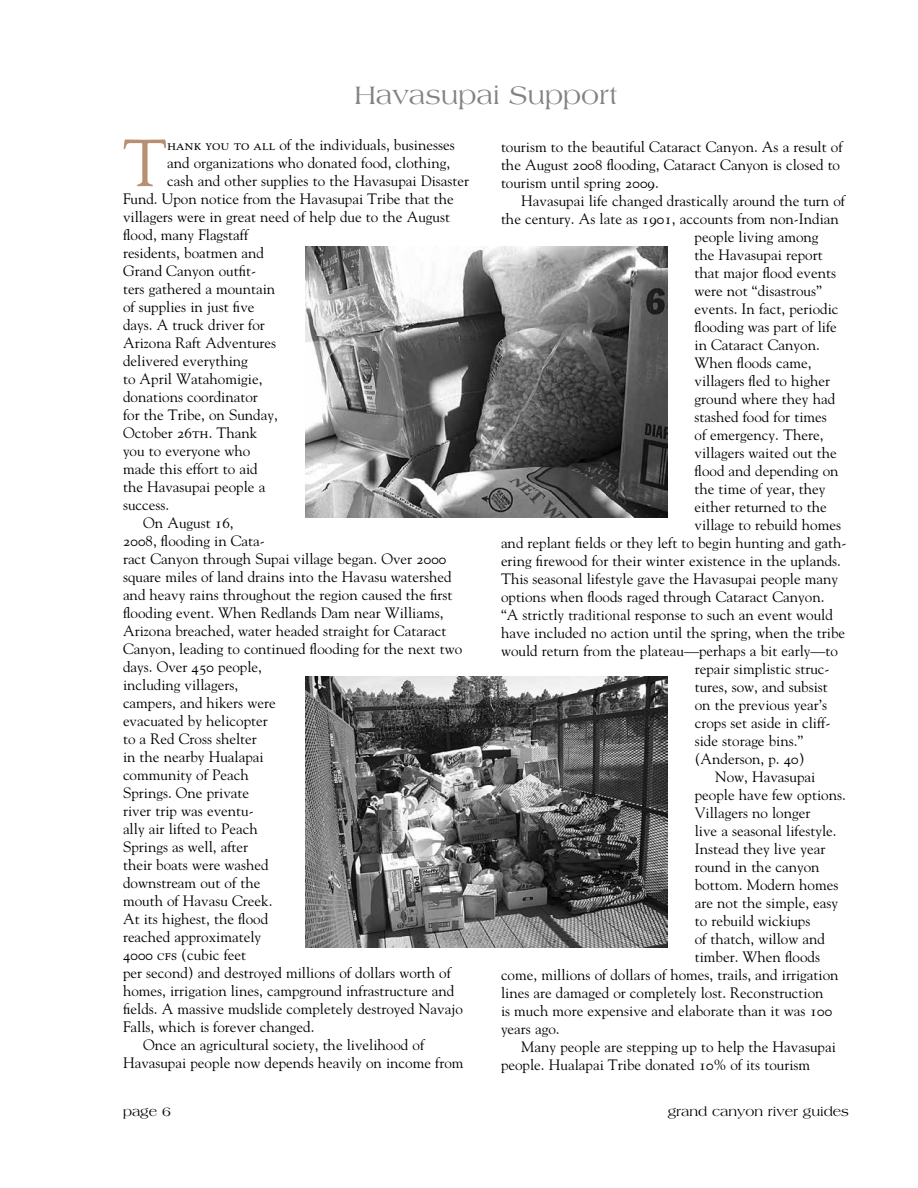
<style>
.page{position:relative;width:918px;height:1188px;background:#fff}
.page>*{position:absolute;margin:0;border:0;box-sizing:border-box;transform-origin:0 0}
.t1{font:66.15px "Goudy";color:#b98f72}
.t2{font:27px "Americana";color:#808285}
.t3{font:15px/18px "Goudy";color:#000}
.t4{font:13.5px "Americana";color:#000}
.s1{font-family:"Goudy SC"}
.s2{font-family:"Goudy Old Style T"}
</style>
<div class="page">
<img style="left:305px;top:246px;width:363px;height:271px">
<img style="left:306px;top:677px;width:362px;height:270px">
<h2 class="t2" style="left:354px;top:80px;width:265px">Havasupai Support</h2>
<h1 class="t1" style="left:123px;top:122px;width:46px">T</h1>
<p class="t3" style="left:167px;top:135px;width:289px"><span class="s1">hank you to all</span> of the individuals, businesses</p>
<p class="t3" style="left:167px;top:153px;width:285px">and organizations who donated food, clothing,</p>
<p class="t3" style="left:167px;top:171px;width:304px">cash and other supplies to the Havasupai Disaster</p>
<p class="t3" style="left:123px;top:189px;width:332px">Fund. Upon notice from the Havasupai Tribe that the</p>
<p class="t3" style="left:123px;top:207px;width:329px">villagers were in great need of help due to the August</p>
<p class="t3" style="left:123px;top:225px;width:127px">flood, many Flagstaff</p>
<p class="t3" style="left:123px;top:243px;width:143px">residents, boatmen and</p>
<p class="t3" style="left:123px;top:261px;width:135px">Grand Canyon outfit-</p>
<p class="t3" style="left:123px;top:279px;width:154px">ters gathered a mountain</p>
<p class="t3" style="left:123px;top:297px;width:133px">of supplies in just five</p>
<p class="t3" style="left:123px;top:315px;width:143px">days. A truck driver for</p>
<p class="t3" style="left:123px;top:333px;width:155px">Arizona Raft Adventures</p>
<p class="t3" style="left:123px;top:351px;width:126px">delivered everything</p>
<p class="t3" style="left:123px;top:369px;width:141px">to April Watahomigie,</p>
<p class="t3" style="left:123px;top:387px;width:136px">donations coordinator</p>
<p class="t3" style="left:123px;top:405px;width:156px">for the Tribe, on Sunday,</p>
<p class="t3" style="left:123px;top:423px;width:136px">October <span class="s1">26th</span>. Thank</p>
<p class="t3" style="left:123px;top:441px;width:129px">you to everyone who</p>
<p class="t3" style="left:123px;top:459px;width:136px">made this effort to aid</p>
<p class="t3" style="left:123px;top:477px;width:144px">the Havasupai people a</p>
<p class="t3" style="left:123px;top:495px;width:48px">success.</p>
<p class="t3" style="left:143px;top:513px;width:92px">On August <span class="s1">16</span>,</p>
<p class="t3" style="left:123px;top:531px;width:143px"><span class="s1">2008</span>, flooding in Cata-</p>
<p class="t3" style="left:123px;top:549px;width:325px">ract Canyon through Supai village began. Over <span class="s1">2000</span></p>
<p class="t3" style="left:123px;top:567px;width:330px">square miles of land drains into the Havasu watershed</p>
<p class="t3" style="left:123px;top:585px;width:331px">and heavy rains throughout the region caused the first</p>
<p class="t3" style="left:123px;top:603px;width:322px">flooding event. When Redlands Dam near Williams,</p>
<p class="t3" style="left:123px;top:621px;width:325px">Arizona breached, water headed straight for Cataract</p>
<p class="t3" style="left:123px;top:639px;width:341px">Canyon, leading to continued flooding for the next two</p>
<p class="t3" style="left:123px;top:657px;width:141px">days. Over <span class="s1">450</span> people,</p>
<p class="t3" style="left:123px;top:675px;width:117px">including villagers,</p>
<p class="t3" style="left:123px;top:693px;width:154px">campers, and hikers were</p>
<p class="t3" style="left:123px;top:711px;width:146px">evacuated by helicopter</p>
<p class="t3" style="left:123px;top:729px;width:135px">to a Red Cross shelter</p>
<p class="t3" style="left:123px;top:747px;width:142px">in the nearby Hualapai</p>
<p class="t3" style="left:123px;top:765px;width:127px">community of Peach</p>
<p class="t3" style="left:123px;top:783px;width:128px">Springs. One private</p>
<p class="t3" style="left:123px;top:801px;width:132px">river trip was eventu-</p>
<p class="t3" style="left:123px;top:819px;width:136px">ally air lifted to Peach</p>
<p class="t3" style="left:123px;top:837px;width:127px">Springs as well, after</p>
<p class="t3" style="left:123px;top:855px;width:147px">their boats were washed</p>
<p class="t3" style="left:123px;top:873px;width:139px">downstream out of the</p>
<p class="t3" style="left:123px;top:891px;width:151px">mouth of Havasu Creek.</p>
<p class="t3" style="left:123px;top:909px;width:147px">At its highest, the flood</p>
<p class="t3" style="left:123px;top:927px;width:140px">reached approximately</p>
<p class="t3" style="left:123px;top:945px;width:125px"><span class="s1">4000 cfs</span> (cubic feet</p>
<p class="t3" style="left:123px;top:963px;width:329px">per second) and destroyed millions of dollars worth of</p>
<p class="t3" style="left:123px;top:981px;width:333px">homes, irrigation lines, campground infrastructure and</p>
<p class="t3" style="left:123px;top:999px;width:342px">fields. A massive mudslide completely destroyed Navajo</p>
<p class="t3" style="left:123px;top:1017px;width:193px">Falls, which is forever changed.</p>
<p class="t3" style="left:143px;top:1035px;width:282px">Once an agricultural society, the livelihood of</p>
<p class="t3" style="left:123px;top:1053px;width:342px">Havasupai people now depends heavily on income from</p>
<p class="t3" style="left:501px;top:137px;width:343px">tourism to the beautiful Cataract Canyon. As a result of the August <span class="s1">2008</span> flooding, Cataract Canyon is closed to tourism until spring <span class="s1">2009</span>.</p>
<p class="t3" style="left:521px;top:191px;width:325px">Havasupai life changed drastically around the turn of</p>
<p class="t3" style="left:501px;top:209px;width:339px">the century. As late as <span class="s1">1901</span>, accounts from non-Indian</p>
<p class="t3" style="left:695px;top:227px;width:126px">people living among</p>
<p class="t3" style="left:695px;top:245px;width:130px">the Havasupai report</p>
<p class="t3" style="left:695px;top:263px;width:143px">that major flood events</p>
<p class="t3" style="left:695px;top:281px;width:129px">were not “disastrous”</p>
<p class="t3" style="left:695px;top:299px;width:145px">events. In fact, periodic</p>
<p class="t3" style="left:695px;top:317px;width:144px">flooding was part of life</p>
<p class="t3" style="left:695px;top:335px;width:127px">in Cataract Canyon.</p>
<p class="t3" style="left:695px;top:353px;width:118px">When floods came,</p>
<p class="t3" style="left:695px;top:371px;width:137px">villagers fled to higher</p>
<p class="t3" style="left:695px;top:389px;width:142px">ground where they had</p>
<p class="t3" style="left:695px;top:407px;width:134px">stashed food for times</p>
<p class="t3" style="left:695px;top:425px;width:131px">of emergency. There,</p>
<p class="t3" style="left:695px;top:443px;width:144px">villagers waited out the</p>
<p class="t3" style="left:695px;top:461px;width:146px">flood and depending on</p>
<p class="t3" style="left:695px;top:479px;width:133px">the time of year, they</p>
<p class="t3" style="left:695px;top:497px;width:134px">either returned to the</p>
<p class="t3" style="left:695px;top:515px;width:148px">village to rebuild homes</p>
<p class="t3" style="left:501px;top:533px;width:347px">and replant fields or they left to begin hunting and gath-</p>
<p class="t3" style="left:501px;top:551px;width:342px">ering firewood for their winter existence in the uplands.</p>
<p class="t3" style="left:501px;top:569px;width:339px">This seasonal lifestyle gave the Havasupai people many</p>
<p class="t3" style="left:501px;top:587px;width:325px">options when floods raged through Cataract Canyon.</p>
<p class="t3" style="left:501px;top:605px;width:333px">“A strictly <span class="s2">traditional</span> response to such an event would</p>
<p class="t3" style="left:501px;top:623px;width:346px">have included no action until the spring, when the tribe</p>
<p class="t3" style="left:501px;top:641px;width:339px">would return from the plateau—perhaps a bit early—to</p>
<p class="t3" style="left:695px;top:659px;width:136px">repair simplistic struc-</p>
<p class="t3" style="left:695px;top:677px;width:135px">tures, sow, and subsist</p>
<p class="t3" style="left:695px;top:695px;width:134px">on the previous year’s</p>
<p class="t3" style="left:695px;top:713px;width:137px">crops set aside in cliff-</p>
<p class="t3" style="left:695px;top:731px;width:110px">side storage bins.”</p>
<p class="t3" style="left:695px;top:749px;width:111px">(Anderson, p. <span class="s1">40</span>)</p>
<p class="t3" style="left:715px;top:767px;width:102px">Now, Havasupai</p>
<p class="t3" style="left:695px;top:785px;width:153px">people have few options.</p>
<p class="t3" style="left:695px;top:803px;width:117px">Villagers no longer</p>
<p class="t3" style="left:695px;top:821px;width:143px">live a seasonal lifestyle.</p>
<p class="t3" style="left:695px;top:839px;width:132px">Instead they live year</p>
<p class="t3" style="left:695px;top:857px;width:126px">round in the canyon</p>
<p class="t3" style="left:695px;top:875px;width:145px">bottom. Modern homes</p>
<p class="t3" style="left:695px;top:893px;width:145px">are not the simple, easy</p>
<p class="t3" style="left:695px;top:911px;width:117px">to rebuild wickiups</p>
<p class="t3" style="left:695px;top:929px;width:132px">of thatch, willow and</p>
<p class="t3" style="left:695px;top:947px;width:127px">timber. When floods</p>
<p class="t3" style="left:501px;top:965px;width:339px">come, millions of dollars of homes, trails, and irrigation</p>
<p class="t3" style="left:501px;top:983px;width:324px">lines are damaged or completely lost. Reconstruction</p>
<p class="t3" style="left:501px;top:1001px;width:333px">is much more expensive and elaborate than it was <span class="s1">100</span></p>
<p class="t3" style="left:501px;top:1019px;width:60px">years ago.</p>
<p class="t3" style="left:521px;top:1037px;width:316px">Many people are stepping up to help the Havasupai</p>
<p class="t3" style="left:501px;top:1055px;width:311px">people. Hualapai Tribe donated <span class="s1">10</span>% of its tourism</p>
<p class="t4" style="left:123px;top:1104px;width:49px">page 6</p>
<p class="t4" style="left:668px;top:1104px;width:183px">grand canyon river guides</p>
</div>
